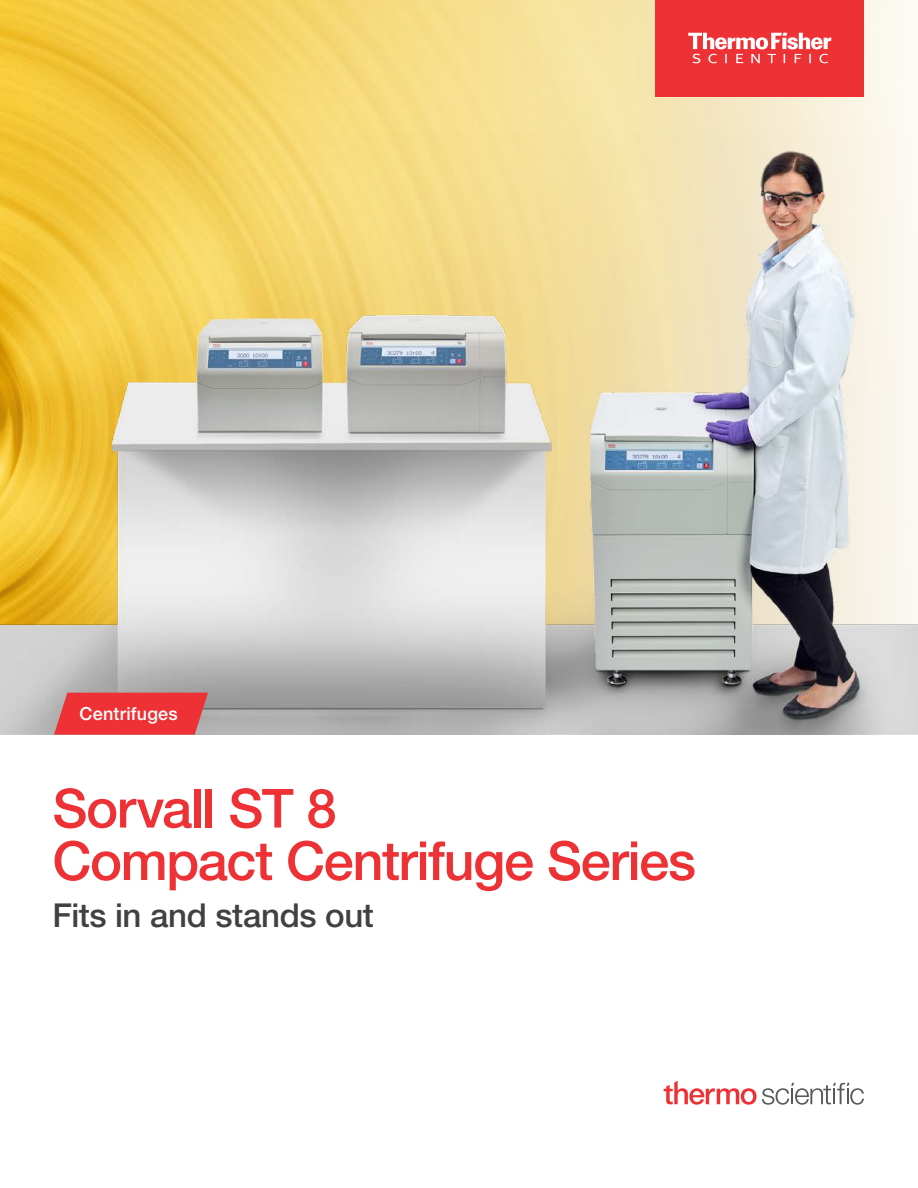
<style>
.page{position:relative;width:918px;height:1188px;background:#fff}
.page>*{position:absolute;margin:0;border:0;box-sizing:border-box;transform-origin:0 0}
.t1{font:500 54px/52.5px "Helvetica Neue LTW1 G";letter-spacing:-.025em;color:#ee3134}
.t2{font:500 33px "Helvetica Neue LTW1 G";letter-spacing:-.01em;color:#414042}
.t3{font:500 18px "Helvetica Neue LTW1 G";letter-spacing:.01em;color:#fff}
</style>
<div class="page">
<img style="left:0;top:0;width:915px;height:132px">
<img style="left:0;top:132px;width:918px;height:603px">
<svg style="left:54px;top:693px;width:154px;height:42px;background:#e83c3f"></svg>
<svg style="left:664px;top:1081px;width:200px;height:24px"></svg>
<div style="left:656px;top:0;width:208px;height:96px;background:#ee3134"></div>
<svg style="left:688px;top:33px;width:143px;height:30px"></svg>
<p class="t3" style="left:80px;top:703px;width:100px">Centrifuges</p>
<p class="t1" style="left:52px;top:782px;width:645px">Sorvall ST 8<br>Compact Centrifuge Series</p>
<p class="t2" style="left:52px;top:895px;width:323px">Fits in and stands out</p>
</div>
